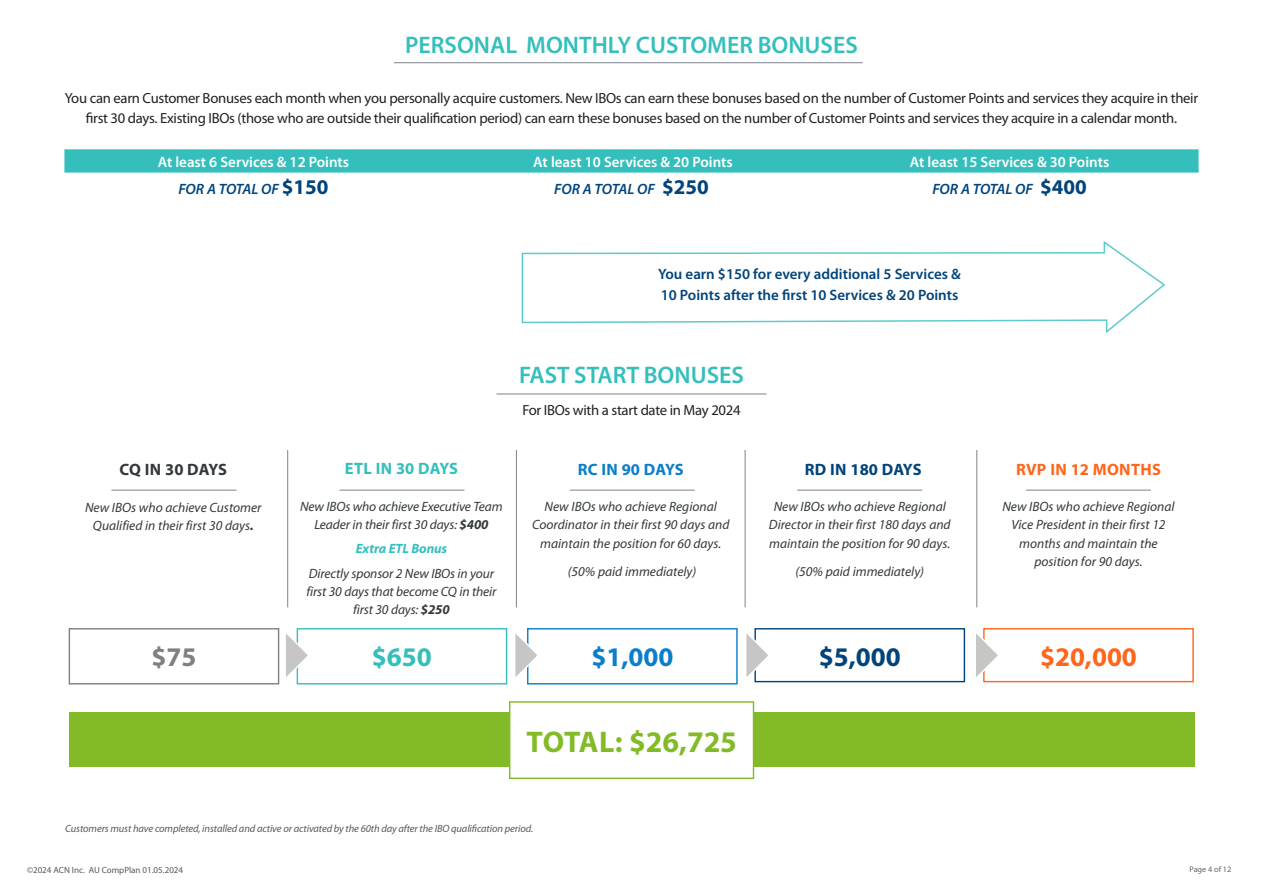
<style>
.page{position:relative;width:1263px;height:893px;background:#fff}
.page>*{position:absolute;margin:0;border:0;box-sizing:border-box;transform-origin:0 0}
.t1{font:700 30px "Myriad Pro";color:#82bb27}
.t2{font:700 27px "Myriad Pro";color:#ff661c}
.t3{font:700 27px "Myriad Pro";color:#0a7eca}
.t4{font:700 27px "Myriad Pro";color:#00447b}
.t5{font:700 27px "Myriad Pro";color:#34bfbc}
.t6{font:700 27px "Myriad Pro";color:#7e8083}
.t7{font:600 24px "Myriad Pro";color:#34bfbc}
.t8{font:700 16.5px "Myriad Pro";letter-spacing:.02em;color:#ff661c}
.t9{font:700 16.5px "Myriad Pro";letter-spacing:.005em;color:#34bfbc}
.t10{font:700 16.5px "Myriad Pro";color:#00447b}
.t11{font:700 16.5px "Myriad Pro";color:#0a7eca}
.t12{font:700 16.5px "Myriad Pro";letter-spacing:-.005em;color:#33393c}
.t13{font:600 15px/21px "Myriad Pro";color:#00447b}
.t14{font:600 15px "Myriad Pro";color:#fff}
.t15{font:italic 15px "Myriad Variable Concept";letter-spacing:-.01em;color:#00447b}
.t16{font:14.7px/19.5px "Myriad Pro";letter-spacing:-.02em;color:#231f20;text-align:center}
.t17{font:italic 13.5px/18px "Myriad Pro";color:#33393c;text-align:center}
.t18{font:italic 700 13.5px "Myriad Pro";letter-spacing:-.01em;color:#34bfbc}
.t19{font:italic 10.5px "Myriad Pro";letter-spacing:-.01em;color:#595959}
.t20{font:9px "Myriad Pro";color:#57585a}
.t21{font:8.25px "Myriad Pro";color:#636366}
.s1{font-family:"Myriad Pro";font-weight:700;font-style:normal;font-size:21px}
.s2{font-weight:700}
</style>
<div class="page">
<div style="left:69px;top:713px;width:1125px;height:54px;background:#82bb27"></div>
<svg style="left:521px;top:241px;width:645px;height:92px"></svg>
<svg style="left:64px;top:149px;width:1134px;height:24px;background:#3ac1be"></svg>
<hr style="left:394px;top:62px;width:469px;height:1px;background:#7c858c">
<hr style="left:496px;top:394px;width:270px;height:1px;background:#7c858c">
<div style="left:297px;top:628px;width:210px;height:56px;border:1px solid #34bfbc"></div>
<div style="left:527px;top:628px;width:211px;height:56px;border:1px solid #0a7eca"></div>
<div style="left:754px;top:628px;width:211px;height:54px;border:1px solid #00447b"></div>
<hr style="left:797px;top:490px;width:125px;height:1px;background:#7c858c">
<div style="left:983px;top:628px;width:211px;height:54px;border:1px solid #ff671c"></div>
<div style="left:69px;top:628px;width:210px;height:56px;border:1px solid #7e8083"></div>
<hr style="left:1026px;top:490px;width:125px;height:1px;background:#7c858c">
<hr style="left:111px;top:490px;width:125px;height:1px;background:#7c858c">
<hr style="left:339px;top:490px;width:125px;height:1px;background:#7c858c">
<hr style="left:570px;top:490px;width:125px;height:1px;background:#7c858c">
<hr style="left:287px;top:450px;width:1px;height:157px;background:#7c858c">
<hr style="left:516px;top:450px;width:1px;height:157px;background:#7c858c">
<hr style="left:745px;top:450px;width:1px;height:157px;background:#7c858c">
<hr style="left:976px;top:450px;width:1px;height:157px;background:#7c858c">
<svg style="left:286px;top:628px;width:25px;height:53px"></svg>
<svg style="left:515px;top:628px;width:25px;height:53px"></svg>
<svg style="left:746px;top:628px;width:25px;height:53px"></svg>
<svg style="left:976px;top:628px;width:25px;height:53px"></svg>
<div style="left:509px;top:701px;width:245px;height:78px;background:#fff;border:1px solid #82bb27"></div>
<p class="t7" style="left:405px;top:30px;width:454px">PERSONAL MONTHLY CUSTOMER BONUSES</p>
<p class="t16" style="left:65px;top:88px;width:1135px">You can earn Customer Bonuses each month when you personally acquire customers. New IBOs can earn these bonuses based on the number of Customer Points and services they acquire in their first 30 days. Existing IBOs (those who are outside their qualification period) can earn these bonuses based on the number of Customer Points and services they acquire in a calendar month.</p>
<p class="t14" style="left:158px;top:152px;width:193px">At least 6 Services &amp; 12 Points</p>
<p class="t14" style="left:533px;top:152px;width:201px">At least 10 Services &amp; 20 Points</p>
<p class="t14" style="left:910px;top:152px;width:201px">At least 15 Services &amp; 30 Points</p>
<p class="t15" style="left:178px;top:181px;width:152px">FOR A TOTAL OF <span class="s1">$150</span></p>
<p class="t15" style="left:554px;top:181px;width:156px">FOR A TOTAL OF <span class="s1">$250</span></p>
<p class="t15" style="left:932px;top:181px;width:156px">FOR A TOTAL OF <span class="s1">$400</span></p>
<p class="t13" style="left:658px;top:263px;width:304px">You earn $150 for every additional 5 Services &amp;<br>10 Points after the first 10 Services &amp; 20 Points</p>
<p class="t7" style="left:519px;top:360px;width:226px">FAST START BONUSES</p>
<p class="t12" style="left:119px;top:458px;width:109px">CQ IN 30 DAYS</p>
<p class="t17" style="left:85px;top:498px;width:178px">New IBOs who achieve Customer<br>Qualified in their first 30 days<span class="s2">.</span></p>
<p class="t6" style="left:151px;top:639px;width:46px">$75</p>
<p class="t9" style="left:345px;top:457px;width:115px">ETL IN 30 DAYS</p>
<p class="t17" style="left:300px;top:497px;width:204px">New IBOs who achieve Executive Team<br>Leader in their first 30 days: <span class="s2">$400</span></p>
<p class="t18" style="left:356px;top:540px;width:93px">Extra ETL Bonus</p>
<p class="t17" style="left:306px;top:564px;width:191px">Directly sponsor 2 New IBOs in your first 30 days that become CQ in their first 30 days: <span class="s2">$250</span></p>
<p class="t16" style="left:522px;top:400px;width:220px">For IBOs with a start date in May 2024</p>
<p class="t11" style="left:578px;top:458px;width:108px">RC IN 90 DAYS</p>
<p class="t17" style="left:532px;top:498px;width:199px">New IBOs who achieve Regional<br>Coordinator in their first 90 days and maintain the position for 60 days.</p>
<p class="t17" style="left:568px;top:562px;width:130px">(50% paid immediately)</p>
<p class="t10" style="left:805px;top:458px;width:118px">RD IN 180 DAYS</p>
<p class="t17" style="left:769px;top:498px;width:183px">New IBOs who achieve Regional<br>Director in their first 180 days and maintain the position for 90 days.</p>
<p class="t17" style="left:795px;top:562px;width:130px">(50% paid immediately)</p>
<p class="t5" style="left:372px;top:639px;width:61px">$650</p>
<p class="t3" style="left:591px;top:639px;width:83px">$1,000</p>
<p class="t4" style="left:819px;top:639px;width:83px">$5,000</p>
<p class="t1" style="left:526px;top:722px;width:212px">TOTAL: $26,725</p>
<p class="t19" style="left:65px;top:822px;width:469px">Customers must have completed, installed and active or activated by the 60th day after the IBO qualification period.</p>
<p class="t8" style="left:1016px;top:458px;width:146px">RVP IN 12 MONTHS</p>
<p class="t17" style="left:1002px;top:498px;width:174px">New IBOs who achieve Regional<br>Vice President in their first 12 months and maintain the position for 90 days.</p>
<p class="t2" style="left:1040px;top:639px;width:98px">$20,000</p>
<p class="t20" style="left:27px;top:864px;width:158px">©2024 ACN Inc. AU CompPlan 01.05.2024</p>
<p class="t21" style="left:1189px;top:864px;width:43px">Page 4 of 12</p>
</div>
